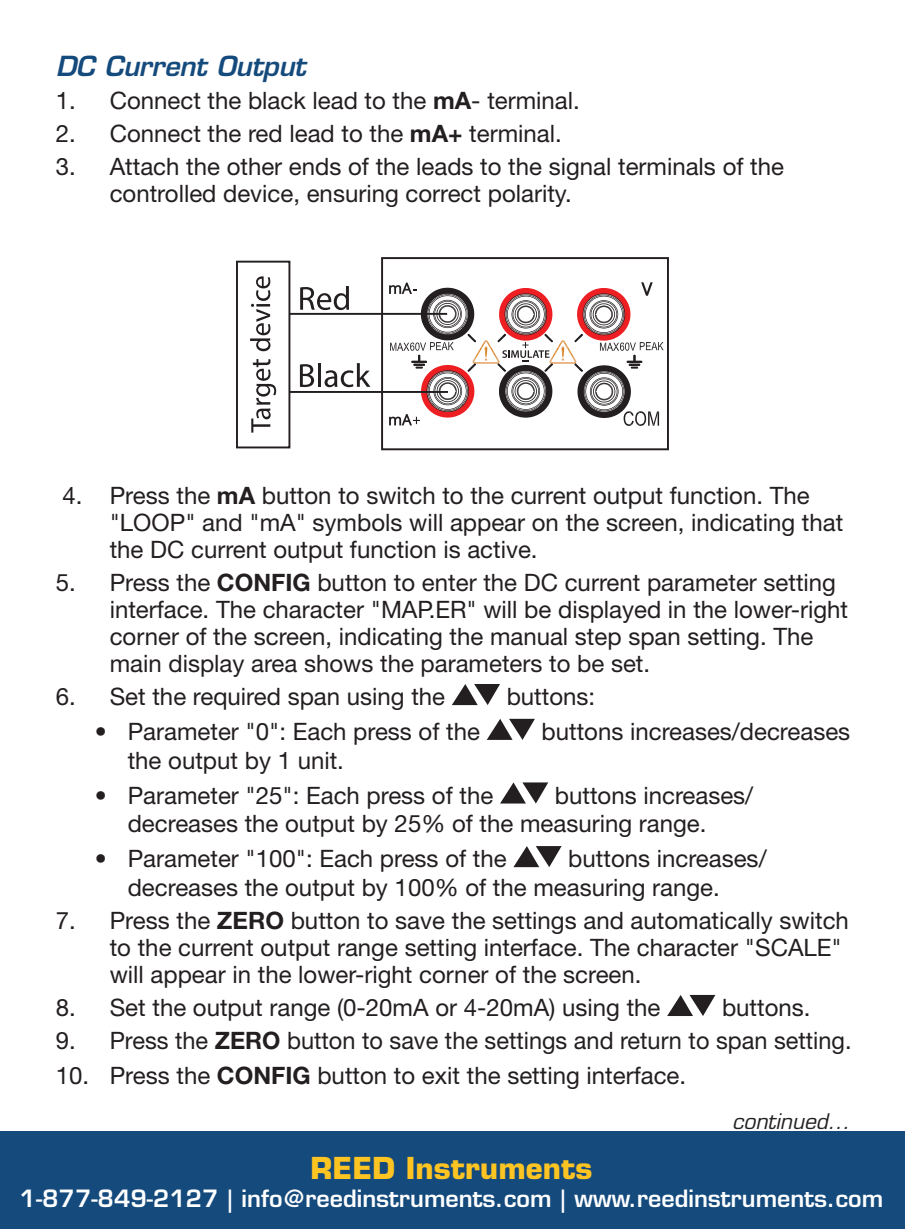
<style>
.page{position:relative;width:905px;height:1229px;background:#fff}
.page>*{position:absolute;margin:0;border:0;box-sizing:border-box;transform-origin:0 0}
.t1{font:700 29.4px "Eurostile LT Std";color:#fec422}
.t2{font:italic 600 27px "Eurostile LT Std";letter-spacing:-.01em;color:#144a7c}
.t3{font:24px/27px "Helvetica Neue LT Std";color:#231f20}
.t4{font:600 23.4px "Eurostile LT Std";color:#fff}
.t5{font:italic 21px "Eurostile LT Std";color:#231f20}
.s1{font-weight:700}
</style>
<div class="page">
<div style="left:381px;top:257px;width:288px;height:193px;border:2px solid #231f20"></div>
<svg style="left:389px;top:282px;width:274px;height:144px"></svg>
<svg style="left:300px;top:286px;width:49px;height:24px"></svg>
<svg style="left:300px;top:364px;width:14px;height:23px"></svg>
<hr style="left:318px;top:363px;width:3px;height:24px;background:#231f20">
<svg style="left:324px;top:363px;width:46px;height:24px"></svg>
<hr style="left:289px;top:391px;width:159px;height:2px;background:#231f20">
<hr style="left:289px;top:313px;width:158px;height:2px;background:#231f20">
<svg style="left:251px;top:359px;width:25px;height:73px"></svg>
<svg style="left:250px;top:276px;width:20px;height:75px"></svg>
<div style="left:236px;top:261px;width:54px;height:187px;border:2px solid #231f20"></div>
<svg style="left:452px;top:684px;width:48px;height:21px"></svg>
<svg style="left:486px;top:719px;width:49px;height:21px"></svg>
<svg style="left:500px;top:782px;width:48px;height:21px"></svg>
<svg style="left:513px;top:846px;width:48px;height:21px"></svg>
<svg style="left:667px;top:995px;width:48px;height:21px"></svg>
<div style="left:0;top:1131px;width:904px;height:97px;background:#144a7c"></div>
<p class="t2" style="left:56px;top:49px;width:251px">DC Current Output</p>
<p class="t3" style="left:56px;top:86px;width:525px">1. Connect the black lead to the <span class="s1">mA</span>- terminal.</p>
<p class="t3" style="left:56px;top:119px;width:507px">2. Connect the red lead to the <span class="s1">mA+</span> terminal.</p>
<p class="t3" style="left:110px;top:152px;width:675px;text-indent:-54px">3. Attach the other ends of the leads to the signal terminals of the controlled device, ensuring correct polarity.</p>
<p class="t3" style="left:110px;top:481px;width:735px;text-indent:-47px">4. Press the <span class="s1">mA</span> button to switch to the current output function. The "LOOP" and "mA" symbols will appear on the screen, indicating that the DC current output function is active.</p>
<p class="t3" style="left:110px;top:568px;width:739px;text-indent:-54px">5. Press the <span class="s1">CONFIG</span> button to enter the DC current parameter setting interface. The character "MAP.ER" will be displayed in the lower-right corner of the screen, indicating the manual step span setting. The main display area shows the parameters to be set.</p>
<p class="t3" style="left:56px;top:682px;width:391px">6. Set the required span using the</p>
<p class="t3" style="left:506px;top:682px;width:90px">buttons:</p>
<p class="t3" style="left:95px;top:717px;width:387px">• Parameter "0": Each press of the</p>
<p class="t3" style="left:541px;top:717px;width:310px">buttons increases/decreases</p>
<p class="t3" style="left:128px;top:746px;width:218px">the output by 1 unit.</p>
<p class="t3" style="left:95px;top:781px;width:400px">• Parameter "25": Each press of the</p>
<p class="t3" style="left:128px;top:780px;width:627px;line-height:28.8px;text-indent:427px">buttons increases/ decreases the output by 25% of the measuring range.</p>
<p class="t3" style="left:95px;top:844px;width:413px">• Parameter "100": Each press of the</p>
<p class="t3" style="left:128px;top:844px;width:640px;line-height:28.8px;text-indent:440px">buttons increases/ decreases the output by 100% of the measuring range.</p>
<p class="t3" style="left:110px;top:906px;width:740px;text-indent:-54px">7. Press the <span class="s1">ZERO</span> button to save the settings and automatically switch to the current output range setting interface. The character "SCALE" will appear in the lower-right corner of the screen.</p>
<p class="t3" style="left:56px;top:993px;width:606px">8. Set the output range (0-20mA or 4-20mA) using the</p>
<p class="t3" style="left:722px;top:993px;width:90px">buttons.</p>
<p class="t3" style="left:56px;top:1026px;width:797px">9. Press the <span class="s1">ZERO</span> button to save the settings and return to span setting.</p>
<p class="t3" style="left:56px;top:1061px;width:632px">10. Press the <span class="s1">CONFIG</span> button to exit the setting interface.</p>
<p class="t5" style="left:732px;top:1108px;width:119px">continued...</p>
<p class="t1" style="left:310px;top:1149px;width:283px">REED Instruments</p>
<p class="t4" style="left:20px;top:1183px;width:865px">1-877-849-2127 | info@reedinstruments.com | www.reedinstruments.com</p>
</div>
